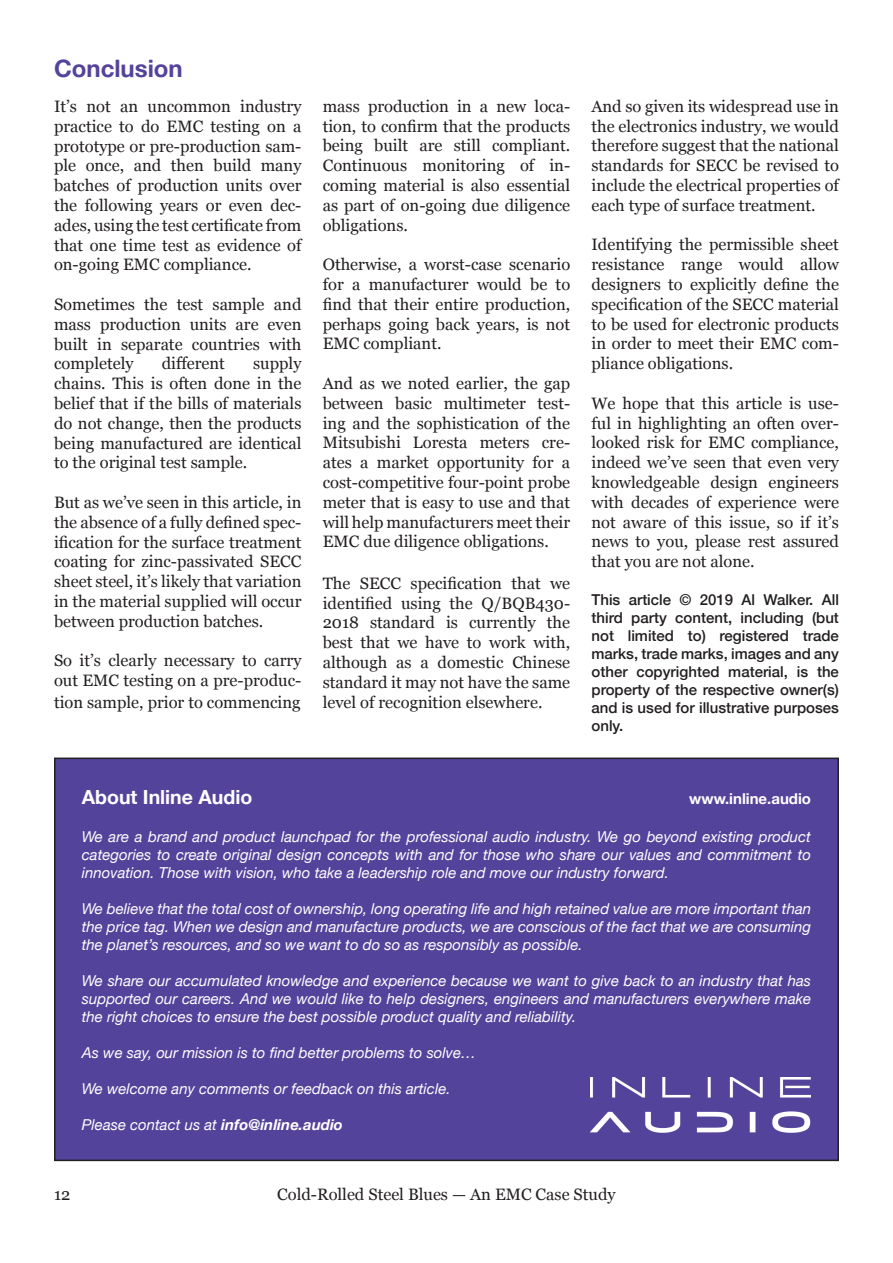
<style>
.page{position:relative;width:893px;height:1263px;background:#fff}
.page>*{position:absolute;margin:0;border:0;box-sizing:border-box;transform-origin:0 0}
.t1{font:700 24px "Helvetica Neue";color:#53439b}
.t2{font:700 19.5px "Helvetica Neue";color:#fff}
.t3{font:16.5px/19.8px "Georgia";color:#231f20;text-align:justify}
.t4{font:italic 15px/18px "Helvetica Neue";color:#fff;text-align:justify}
.t5{font:500 15px/18px "Helvetica Neue";color:#231f20;text-align:justify}
.t6{font:700 15px "Helvetica Neue";color:#fff}
.s1{font-weight:700}
</style>
<div class="page">
<div style="left:55px;top:758px;width:783px;height:402px;background:#53439b"></div>
<div style="left:54px;top:757px;width:785px;height:404px;border:2px solid #231f20"></div>
<img style="left:590px;top:1077px;width:221px;height:55px">
<p class="t1" style="left:54px;top:50px;width:130px">Conclusion</p>
<p class="t3" style="left:54px;top:96px;width:249px">It’s not an uncommon industry practice to do EMC testing on a prototype or pre-production sam&shy;ple once, and then build many batches of production units over the following years or even dec&shy;ades, using the test certificate from that one time test as evidence of on-going EMC compliance.</p>
<p class="t3" style="left:54px;top:294px;width:249px">Sometimes the test sample and mass production units are even built in separate countries with completely</p>
<p class="t3" style="left:54px;top:353px;width:249px;text-indent:199px">supply chains. This is often done in the belief that if the bills of materials do not change, then the products being manufactured are identical to the original test sample.</p>
<p class="t3" style="left:54px;top:492px;width:249px">But as we’ve seen in this article, in the absence of a fully defined spec&shy;ification for the surface treatment coating for zinc-passivated SECC sheet steel, it’s likely that variation in the material supplied will occur between production batches.</p>
<p class="t3" style="left:54px;top:650px;width:249px">So it’s clearly necessary to carry out EMC testing on a pre-produc-</p>
<p class="t3" style="left:54px;top:691px;width:248px">tion sample, prior to commencing</p>
<p class="t3" style="left:162px;top:353px;width:65px">different</p>
<p class="t3" style="left:323px;top:96px;width:249px">mass production in a new loca&shy;tion, to confirm that the products being built are still compliant.<br>Continuous monitoring of in&shy;coming material is also essential as part of on-going due diligence obligations.</p>
<p class="t3" style="left:323px;top:254px;width:249px">Otherwise, a worst-case scenario for a manufacturer would be to find that their entire production, perhaps going back years, is not EMC compliant.</p>
<p class="t3" style="left:323px;top:373px;width:249px">And as we noted earlier, the gap between basic multimeter test&shy;ing and the sophistication of the Mitsubishi Loresta meters cre&shy;ates a market opportunity for a cost-competitive four-point probe meter that is easy to use and that will help manufacturers meet their EMC due diligence obligations.</p>
<p class="t3" style="left:323px;top:573px;width:249px">The SECC specification that we identified using the Q/BQB430- 2018 standard is currently the best that we have to work with, although as a domestic Chinese standard it may not have the same level of recognition elsewhere.</p>
<p class="t3" style="left:591px;top:96px;width:249px">And so given its widespread use in the electronics industry, we would therefore suggest that the national standards for SECC be revised to include the electrical properties of each type of surface treatment.</p>
<p class="t3" style="left:591px;top:234px;width:249px">Identifying the permissible sheet resistance range would allow designers to explicitly define the specification of the SECC material to be used for electronic products in order to meet their EMC com&shy;pliance obligations.</p>
<p class="t3" style="left:591px;top:393px;width:249px">We hope that this article is use&shy;ful in highlighting an often over&shy;looked risk for EMC compliance, indeed we’ve seen that even very knowledgeable design engineers with decades of experience were not aware of this issue, so if it’s news to you, please rest assured that you are not alone.</p>
<p class="t5" style="left:591px;top:589px;width:249px">This article © 2019 Al Walker. All third party content, including (but not limited to) registered trade marks, trade marks, images and any other copyrighted material, is the property of the respective owner(s) and is used for illustrative purposes only.</p>
<p class="t2" style="left:82px;top:782px;width:172px">About Inline Audio</p>
<p class="t4" style="left:82px;top:828px;width:731px">We are a brand and product launchpad for the professional audio industry. We go beyond existing product categories to create original design concepts with and for those who share our values and commitment to innovation. Those with vision, who take a leadership role and move our industry forward.</p>
<p class="t4" style="left:82px;top:900px;width:731px">We believe that the total cost of ownership, long operating life and high retained value are more important than the price tag. When we design and manufacture products, we are conscious of the fact that we are consuming the planet’s resources, and so we want to do so as responsibly as possible.</p>
<p class="t4" style="left:82px;top:972px;width:731px">We share our accumulated knowledge and experience because we want to give back to an industry that has supported our careers. And we would like to help designers, engineers and manufacturers everywhere make the right choices to ensure the best possible product quality and reliability.</p>
<p class="t4" style="left:82px;top:1044px;width:396px">As we say, our mission is to find better problems to solve…</p>
<p class="t4" style="left:82px;top:1080px;width:370px">We welcome any comments or feedback on this article.</p>
<p class="t4" style="left:82px;top:1116px;width:262px">Please contact us at <span class="s1">info@inline.audio</span></p>
<p class="t6" style="left:689px;top:787px;width:123px">www.inline.audio</p>
<p class="t3" style="left:54px;top:1184px;width:18px">12</p>
<p class="t3" style="left:277px;top:1184px;width:340px">Cold-Rolled Steel Blues — An EMC Case Study</p>
</div>
